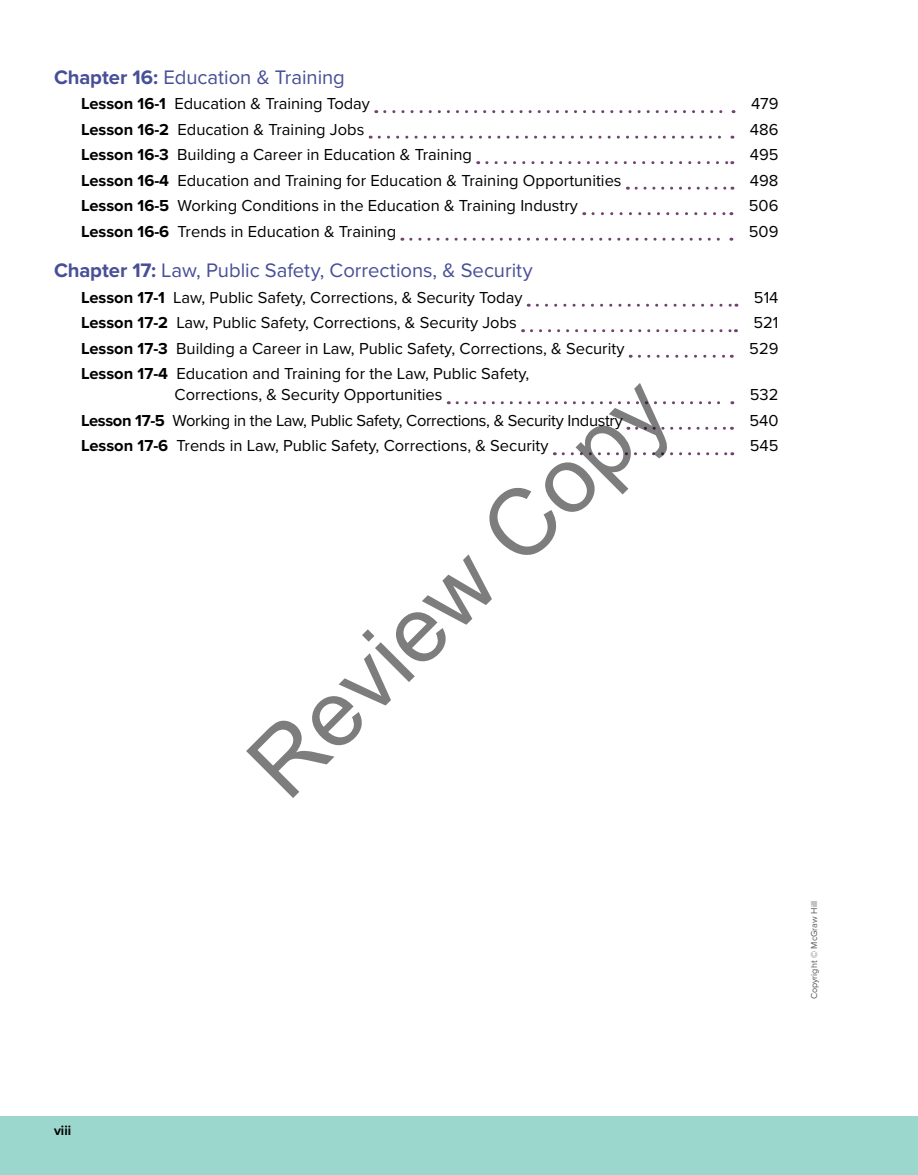
<style>
.page{position:relative;width:918px;height:1175px;background:#fff}
.page>*{position:absolute;margin:0;border:0;box-sizing:border-box;transform-origin:0 0}
.t1{font:92.85px "Arial";color:rgb(0 0 0/.51)}
.t2{font:20.25px "Proxima Nova";color:#484f96}
.t3{font:16.5px/21px "Proxima Nova";color:#000;text-align:center}
.t4{font:16.5px "Proxima Nova";letter-spacing:-.02em;color:#000}
.t5{font:700 13.5px "Proxima Nova";color:#000}
.t6{font:9px "Proxima Nova";color:#58595b}
.s1{font-weight:700}
</style>
<div class="page">
<div style="left:0;top:1116px;width:918px;height:58px;background:#9cd7ce"></div>
<svg style="left:385px;top:110px;width:349px;height:3px"></svg>
<svg style="left:379px;top:136px;width:354px;height:3px"></svg>
<svg style="left:487px;top:161px;width:246px;height:3px"></svg>
<svg style="left:636px;top:187px;width:97px;height:3px"></svg>
<svg style="left:593px;top:212px;width:139px;height:3px"></svg>
<svg style="left:411px;top:238px;width:321px;height:3px"></svg>
<svg style="left:537px;top:304px;width:200px;height:3px"></svg>
<svg style="left:531px;top:329px;width:205px;height:3px"></svg>
<svg style="left:639px;top:355px;width:93px;height:3px"></svg>
<svg style="left:457px;top:401px;width:276px;height:3px"></svg>
<svg style="left:637px;top:427px;width:95px;height:3px"></svg>
<svg style="left:563px;top:452px;width:170px;height:3px"></svg>
<p class="t2" style="left:54px;top:62px;width:292px"><span class="s1">Chapter 16:</span> Education &amp; Training</p>
<p class="t3" style="left:81px;top:92px;width:291px"><span class="s1">Lesson 16-1</span> Education &amp; Training Today</p>
<p class="t3" style="left:751px;top:92px;width:29px">479</p>
<p class="t3" style="left:81px;top:118px;width:285px"><span class="s1">Lesson 16-2</span> Education &amp; Training Jobs</p>
<p class="t3" style="left:750px;top:118px;width:30px">486</p>
<p class="t3" style="left:81px;top:143px;width:393px"><span class="s1">Lesson 16-3</span> Building a Career in Education &amp; Training</p>
<p class="t3" style="left:750px;top:143px;width:30px">495</p>
<p class="t3" style="left:81px;top:169px;width:542px"><span class="s1">Lesson 16-4</span> Education and Training for Education &amp; Training Opportunities</p>
<p class="t3" style="left:750px;top:169px;width:30px">498</p>
<p class="t3" style="left:81px;top:194px;width:499px"><span class="s1">Lesson 16-5</span> Working Conditions in the Education &amp; Training Industry</p>
<p class="t3" style="left:749px;top:194px;width:31px">506</p>
<p class="t3" style="left:81px;top:220px;width:317px"><span class="s1">Lesson 16-6</span> Trends in Education &amp; Training</p>
<p class="t3" style="left:749px;top:220px;width:31px">509</p>
<p class="t2" style="left:54px;top:255px;width:480px"><span class="s1">Chapter 17:</span> Law, Public Safety, Corrections, &amp; Security</p>
<p class="t3" style="left:81px;top:286px;width:443px"><span class="s1">Lesson 17-1</span> Law, Public Safety, Corrections, &amp; Security Today</p>
<p class="t3" style="left:754px;top:286px;width:26px">514</p>
<p class="t3" style="left:81px;top:311px;width:437px"><span class="s1">Lesson 17-2</span> Law, Public Safety, Corrections, &amp; Security Jobs</p>
<p class="t3" style="left:753px;top:311px;width:27px">521</p>
<p class="t3" style="left:81px;top:337px;width:545px"><span class="s1">Lesson 17-3</span> Building a Career in Law, Public Safety, Corrections, &amp; Security</p>
<p class="t3" style="left:749px;top:337px;width:31px">529</p>
<p class="t3" style="left:81px;top:362px;width:450px"><span class="s1">Lesson 17-4</span> Education and Training for the Law, Public Safety,<br>Corrections, &amp; Security Opportunities</p>
<h1 class="t1" style="left:220px;top:735px;width:548px;rotate:-45deg">Review Copy</h1>
<p class="t3" style="left:750px;top:383px;width:30px">532</p>
<p class="t4" style="left:81px;top:408px;width:543px"><span class="s1">Lesson 17-5</span> Working in the Law, Public Safety, Corrections, &amp; Security Industry</p>
<p class="t3" style="left:749px;top:409px;width:31px">540</p>
<p class="t3" style="left:81px;top:434px;width:469px"><span class="s1">Lesson 17-6</span> Trends in Law, Public Safety, Corrections, &amp; Security</p>
<p class="t3" style="left:750px;top:434px;width:30px">545</p>
<p class="t6" style="left:807px;top:999px;width:100px;rotate:-90deg">Copyright © McGraw Hill</p>
<p class="t5" style="left:54px;top:1120px;width:19px">viii</p>
</div>
